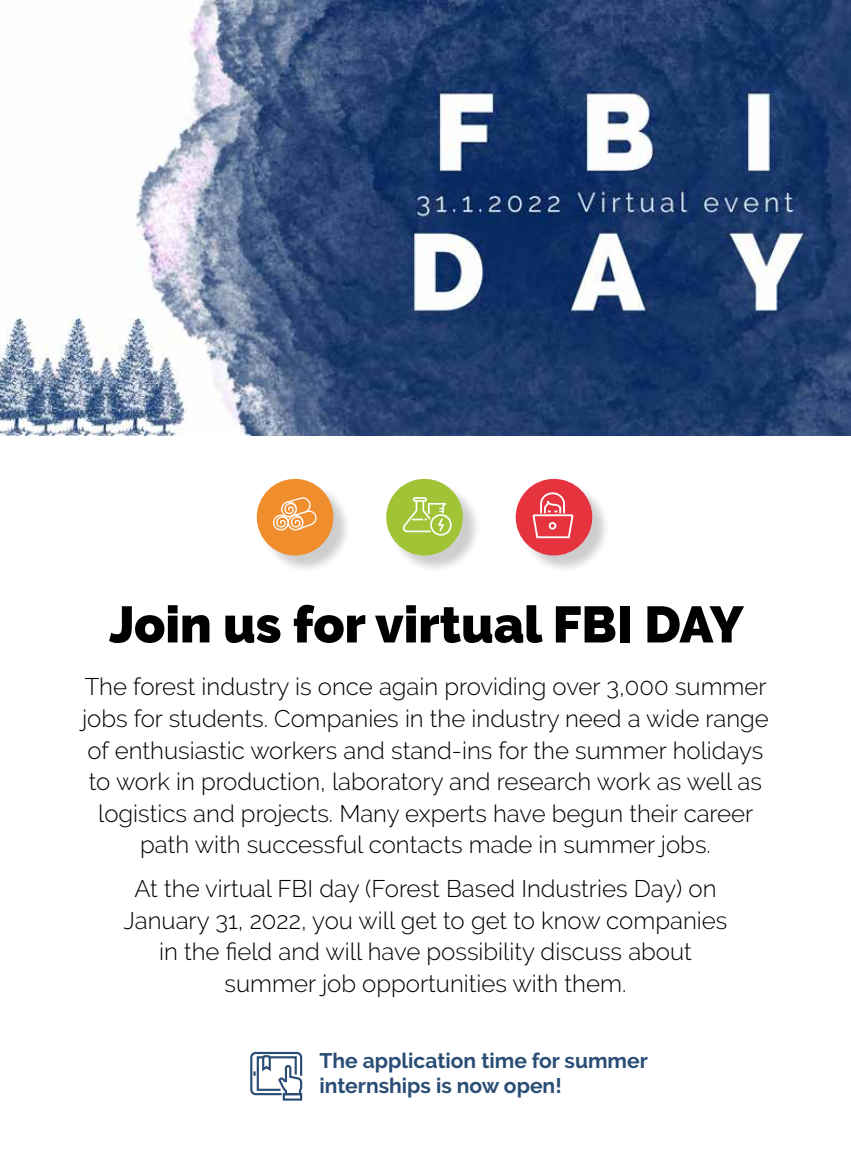
<style>
.page{position:relative;width:851px;height:1149px;background:#fff}
.page>*{position:absolute;margin:0;border:0;box-sizing:border-box;transform-origin:0 0}
.t1{font:900 51px "Raleway";color:#000}
.t2{font:300 24px/31.5px "Raleway";color:#000;text-align:center}
.t3{font:700 21px/25.2px "Raleway";color:#294d75}
</style>
<div class="page">
<svg style="left:250px;top:1051px;width:53px;height:50px"></svg>
<div style="left:388px;top:481px;width:93px;height:93px;background:#000;opacity:.2"></div>
<div style="left:386px;top:478px;width:77px;height:77px;background:#a1c437;border-radius:50%"></div>
<svg style="left:402px;top:497px;width:49px;height:38px"></svg>
<div style="left:259px;top:481px;width:93px;height:93px;background:#000;opacity:.2"></div>
<div style="left:257px;top:478px;width:76px;height:77px;background:#f08d2d;border-radius:50%"></div>
<svg style="left:273px;top:497px;width:44px;height:33px"></svg>
<div style="left:518px;top:481px;width:92px;height:93px;background:#000;opacity:.2"></div>
<div style="left:515px;top:478px;width:77px;height:77px;background:#e6343f;border-radius:50%"></div>
<svg style="left:532px;top:492px;width:42px;height:47px"></svg>
<img style="left:0;top:0;width:850px;height:435px">
<h1 class="t1" style="left:109px;top:594px;width:636px">Join us for virtual FBI DAY</h1>
<p class="t2" style="left:82px;top:671px;width:688px">The forest industry is once again providing over 3,000 summer jobs for students. Companies in the industry need a wide range of enthusiastic workers and stand-ins for the summer holidays to work in production, laboratory and research work as well as logistics and projects. Many experts have begun their career path with successful contacts made in summer jobs.</p>
<p class="t2" style="left:124px;top:872px;width:605px">At the virtual FBI day (Forest Based Industries Day) on January 31, 2022, you will get to get to know companies in the field and will have possibility discuss about summer job opportunities with them.</p>
<p class="t3" style="left:319px;top:1047px;width:330px">The application time for summer internships is now open!</p>
</div>
